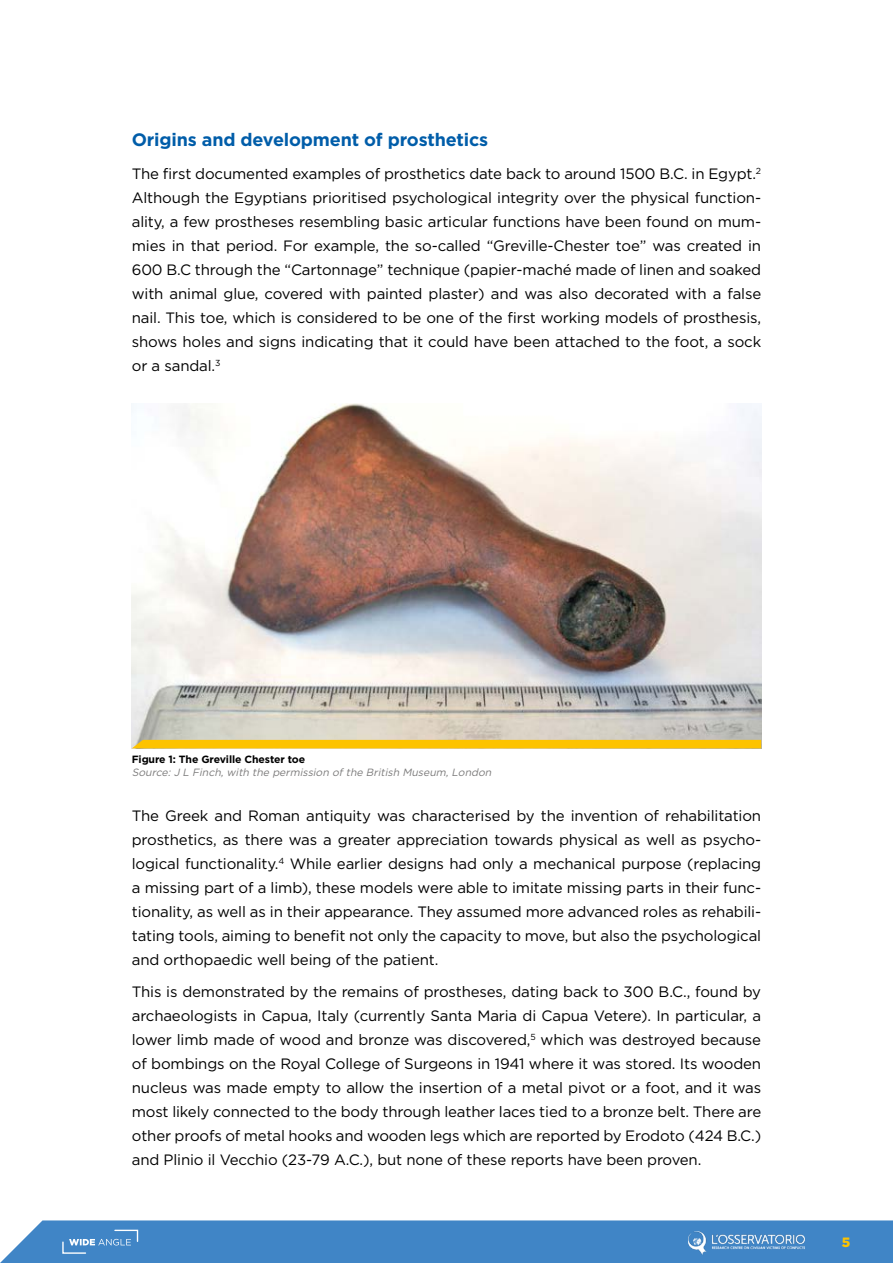
<style>
.page{position:relative;width:893px;height:1263px;background:#fff}
.page>*{position:absolute;margin:0;border:0;box-sizing:border-box;transform-origin:0 0}
.t1{font:700 18px "Gotham";letter-spacing:-.01em;color:#005da9}
.t2{font:15px/24px "Gotham";letter-spacing:-.01em;color:#000;text-align:justify}
.t3{font:900 13.5px "Gotham";color:#fdc300}
.t4{font:italic 10.5px "Gotham";color:#7c7b7b}
.t5{font:700 10.5px "Gotham";letter-spacing:-.01em;color:#000}
</style>
<div class="page">
<svg style="left:0;top:1220px;width:893px;height:43px;background:#4a8bc8"></svg>
<img style="left:132px;top:404px;width:629px;height:336px">
<div style="left:132px;top:740px;width:629px;height:8px;background:#fdc300"></div>
<p class="t1" style="left:132px;top:128px;width:358px">Origins and development of prosthetics</p>
<p class="t2" style="left:132px;top:161px;width:631px">The first documented examples of prosthetics date back to around 1500 B.C. in Egypt.<sup>2<br></sup>Although the Egyptians prioritised psychological integrity over the physical function&shy;ality, a few prostheses resembling basic articular functions have been found on mum&shy;mies in that period. For example, the so-called “Greville-Chester toe” was created in 600 B.C through the “Cartonnage” technique (papier-maché made of linen and soaked with animal glue, covered with painted plaster) and was also decorated with a false nail. This toe, which is considered to be one of the first working models of prosthesis, shows holes and signs indicating that it could have been attached to the foot, a sock or a sandal.<sup>3</sup></p>
<p class="t5" style="left:132px;top:752px;width:175px">Figure 1: The Greville Chester toe</p>
<p class="t4" style="left:132px;top:765px;width:364px">Source:J L Finch,with the permission ofthe British Museum,London</p>
<p class="t2" style="left:132px;top:803px;width:631px">The Greek and Roman antiquity was characterised by the invention of rehabilitation prosthetics, as there was a greater appreciation towards physical as well as psycho&shy;logical functionality.<sup>4</sup> While earlier designs had only a mechanical purpose (replacing a missing part of a limb), these models were able to imitate missing parts in their func&shy;tionality, as well as in their appearance. They assumed more advanced roles as rehabili&shy;tating tools, aiming to benefit not only the capacity to move, but also the psychological and orthopaedic well being of the patient.</p>
<p class="t2" style="left:132px;top:979px;width:631px">This is demonstrated by the remains of prostheses, dating back to 300 B.C., found by archaeologists in Capua, Italy (currently Santa Maria di Capua Vetere). In particular, a lower limb made of wood and bronze was discovered,<sup>5</sup> which was destroyed because of bombings on the Royal College of Surgeons in 1941 where it was stored. Its wooden nucleus was made empty to allow the insertion of a metal pivot or a foot, and it was most likely connected to the body through leather laces tied to a bronze belt. There are other proofs of metal hooks and wooden legs which are reported by Erodoto (424 B.C.) and Plinio il Vecchio (23-79 A.C.), but none of these reports have been proven.</p>
<p class="t3" style="left:842px;top:1233px;width:10px">5</p>
</div>
